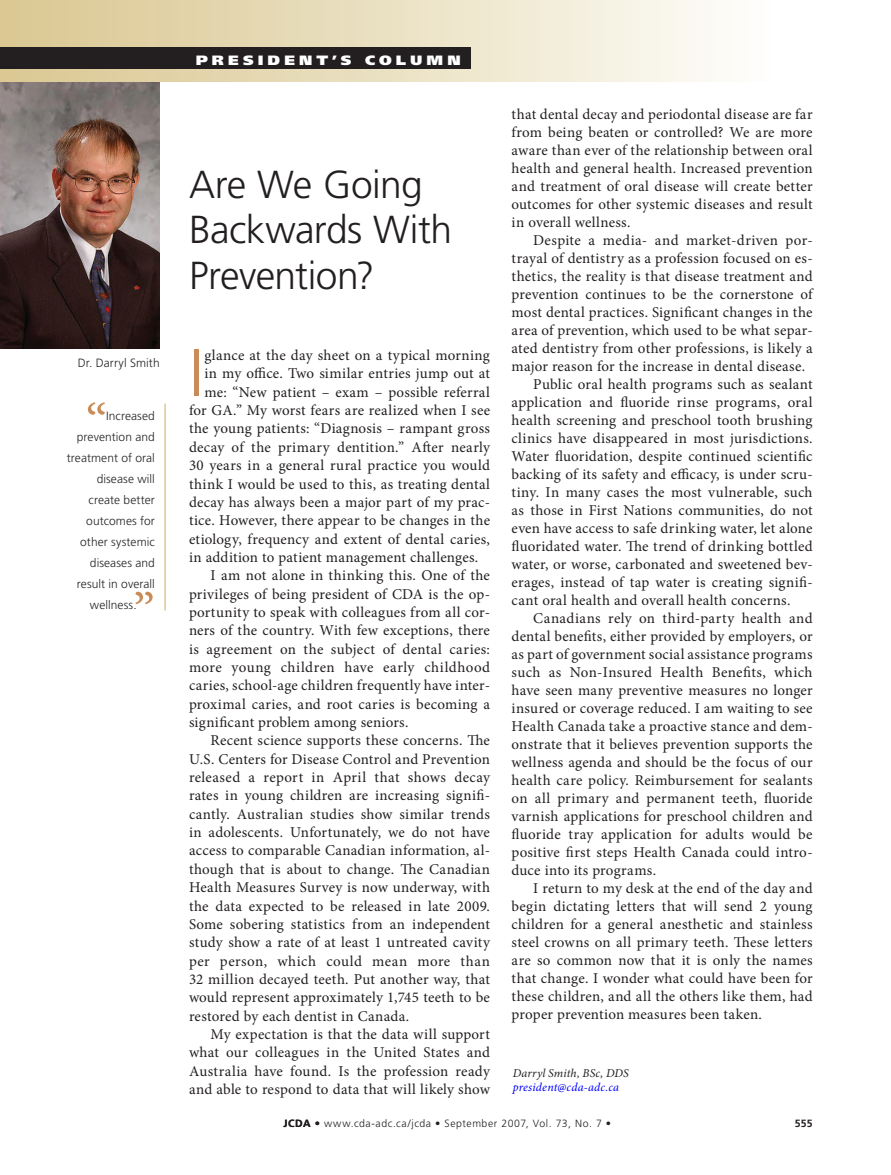
<style>
.page{position:relative;width:891px;height:1175px;background:#fff}
.page>*{position:absolute;margin:0;border:0;box-sizing:border-box;transform-origin:0 0}
._1_-body_minion_para{font:300 condensed 66.6px "Frutiger LT Std";color:#c98c58}
._1_-captions{font:54px "Minion Pro";color:#c98c58}
._1a-Lead_pages_Edit{font:300 39px/45px "Frutiger LT Std";letter-spacing:-.015em;color:#231f20}
._1-body_minion{font:15px/18px "Minion Pro";letter-spacing:.015em;color:#231f20;text-align:justify}
._1_-body_minion_para-2{font:15px "Minion Pro";letter-spacing:.015em;color:#231f20}
._0-_Sections_reverse{font:900 13.5px "Frutiger LT Std";letter-spacing:.265em;color:#fff;scale:1.15 1}
._1_-captions-2{font:300 12px "Frutiger LT Std";letter-spacing:.005em;color:#262324}
._1_-Author_info_blur{font:italic 12px "Minion Pro";letter-spacing:.02em;color:#00f}
._1_-Author_info_blur-2{font:italic 12px "Minion Pro";letter-spacing:.01em;color:#231f20}
.t1{font:300 10.5px "Frutiger LT Std";letter-spacing:.05em;color:#231f20}
.t2{font:700 10.5px "Frutiger LT Std";color:#231f20}
</style>
<div class="page">
<img style="left:0;top:81px;width:160px;height:267px">
<hr style="left:164px;top:404px;width:2px;height:206px;background:#dbc893">
<div style="left:0;top:0;width:770px;height:81px;background:linear-gradient(to right,#d9c68f,#fdfdfa)"></div>
<div style="left:1px;top:48px;width:470px;height:21px;background:#231f20"></div>
<p class="_1_-captions-2" style="left:78px;top:356px;width:83px">Dr. Darryl Smith</p>
<p class="_1_-captions" style="left:86px;top:387px;width:23px">“</p>
<p class="_1_-captions-2" style="left:106px;top:409px;width:50px">Increased</p>
<p class="_1_-captions-2" style="left:77px;top:430px;width:80px">prevention and</p>
<p class="_1_-captions-2" style="left:67px;top:451px;width:90px">treatment of oral</p>
<p class="_1_-captions-2" style="left:97px;top:472px;width:60px">disease will</p>
<p class="_1_-captions-2" style="left:89px;top:493px;width:68px">create better</p>
<p class="_1_-captions-2" style="left:86px;top:514px;width:70px">outcomes for</p>
<p class="_1_-captions-2" style="left:80px;top:535px;width:76px">other systemic</p>
<p class="_1_-captions-2" style="left:90px;top:556px;width:66px">diseases and</p>
<p class="_1_-captions-2" style="left:77px;top:577px;width:79px">result in overall</p>
<p class="_1_-captions-2" style="left:90px;top:598px;width:48px">wellness.</p>
<p class="_1_-captions" style="left:133px;top:576px;width:23px">”</p>
<p class="_0-_Sections_reverse" style="left:196px;top:52px;width:14px">PRE</p>
<p class="_0-_Sections_reverse" style="left:243px;top:52px;width:191px">SIDENT’S COLUMN</p>
<p class="_1a-Lead_pages_Edit" style="left:189px;top:163px;width:265px">Are We Going<br>Backwards With<br>Prevention?</p>
<p class="_1_-body_minion_para" style="left:189px;top:335px;width:16px">I</p>
<p class="_1_-body_minion_para-2" style="left:204px;top:345px;width:287px">glance at the day sheet on a typical morning</p>
<p class="_1_-body_minion_para-2" style="left:204px;top:363px;width:287px">in my office. Two similar entries jump out at</p>
<p class="_1_-body_minion_para-2" style="left:204px;top:382px;width:287px">me: “New patient – exam – possible referral</p>
<p class="_1_-body_minion_para-2" style="left:189px;top:400px;width:303px">for GA.” My worst fears are realized when I see</p>
<p class="_1_-body_minion_para-2" style="left:189px;top:418px;width:303px">the young patients: “Diagnosis – rampant gross</p>
<p class="_1_-body_minion_para-2" style="left:189px;top:437px;width:303px">decay of the primary dentition.” After nearly</p>
<p class="_1_-body_minion_para-2" style="left:189px;top:455px;width:302px">30 years in a general rural practice you would</p>
<p class="_1_-body_minion_para-2" style="left:189px;top:473px;width:303px">think I would be used to this, as treating dental</p>
<p class="_1_-body_minion_para-2" style="left:189px;top:492px;width:303px">decay has always been a major part of my prac-</p>
<p class="_1_-body_minion_para-2" style="left:189px;top:510px;width:303px">tice. However, there appear to be changes in the</p>
<p class="_1_-body_minion_para-2" style="left:189px;top:529px;width:303px">etiology, frequency and extent of dental caries,</p>
<p class="_1_-body_minion_para-2" style="left:189px;top:547px;width:291px">in addition to patient management challenges.</p>
<p class="_1-body_minion" style="left:189px;top:566px;width:303px;text-indent:22px">I am not alone in thinking this. One of the privileges of being president of CDA is the op&shy;portunity to speak with colleagues from all cor&shy;ners of the country. With few exceptions, there is agreement on the subject of dental caries: more young children have early childhood caries, school-age children frequently have inter&shy;proximal caries, and root caries is becoming a significant problem among seniors.</p>
<p class="_1-body_minion" style="left:189px;top:731px;width:303px;text-indent:22px">Recent science supports these concerns. The U.S. Centers for Disease Control and Prevention released a report in April that shows decay rates in young children are increasing signifi&shy;cantly. Australian studies show similar trends in adolescents. Unfortunately, we do not have access to comparable Canadian information, al&shy;though that is about to change. The Canadian Health Measures Survey is now underway, with the data expected to be released in late 2009.<br>Some sobering statistics from an independent study show a rate of at least 1 untreated cavity per person, which could mean more than 32 million decayed teeth. Put another way, that would represent approximately 1,745 teeth to be restored by each dentist in Canada.</p>
<p class="_1-body_minion" style="left:189px;top:1025px;width:303px;text-indent:22px">My expectation is that the data will support what our colleagues in the United States and Australia have found. Is the profession ready and able to respond to data that will likely show</p>
<p class="_1-body_minion" style="left:512px;top:105px;width:303px">that dental decay and periodontal disease are far from being beaten or controlled? We are more aware than ever of the relationship between oral health and general health. Increased prevention and treatment of oral disease will create better outcomes for other systemic diseases and result in overall wellness.</p>
<p class="_1-body_minion" style="left:512px;top:231px;width:303px;text-indent:22px">Despite a media- and market-driven por&shy;trayal of dentistry as a profession focused on es&shy;thetics, the reality is that disease treatment and prevention continues to be the cornerstone of most dental practices. Significant changes in the area of prevention, which used to be what separ&shy;ated dentistry from other professions, is likely a major reason for the increase in dental disease.</p>
<p class="_1-body_minion" style="left:512px;top:375px;width:303px;text-indent:22px">Public oral health programs such as sealant application and fluoride rinse programs, oral health screening and preschool tooth brushing clinics have disappeared in most jurisdictions.<br>Water fluoridation, despite continued scientific backing of its safety and efficacy, is under scru&shy;tiny. In many cases the most vulnerable, such as those in First Nations communities, do not even have access to safe drinking water, let alone fluoridated water. The trend of drinking bottled water, or worse, carbonated and sweetened bev&shy;erages, instead of tap water is creating signifi&shy;cant oral health and overall health concerns.</p>
<p class="_1-body_minion" style="left:512px;top:609px;width:303px;text-indent:22px">Canadians rely on third-party health and dental benefits, either provided by employers, or as part of government social assistance programs such as Non-Insured Health Benefits, which have seen many preventive measures no longer insured or coverage reduced. I am waiting to see Health Canada take a proactive stance and dem&shy;onstrate that it believes prevention supports the wellness agenda and should be the focus of our health care policy. Reimbursement for sealants on all primary and permanent teeth, fluoride varnish applications for preschool children and fluoride tray application for adults would be positive first steps Health Canada could intro&shy;duce into its programs.</p>
<p class="_1-body_minion" style="left:512px;top:879px;width:303px;text-indent:22px">I return to my desk at the end of the day and begin dictating letters that will send 2 young children for a general anesthetic and stainless steel crowns on all primary teeth. These letters are so common now that it is only the names that change. I wonder what could have been for these children, and all the others like them, had proper prevention measures been taken.</p>
<p class="_1_-Author_info_blur-2" style="left:513px;top:1065px;width:118px">Darryl Smith, BSc, DDS</p>
<p class="_1_-Author_info_blur" style="left:513px;top:1078px;width:108px">president@cda-adc.ca</p>
<p class="t2" style="left:283px;top:1117px;width:7px">JCDA•</p>
<p class="t1" style="left:324px;top:1117px;width:289px">www.cda-adc.ca/jcda • September 2007, Vol. 73, No. 7 •</p>
<p class="t2" style="left:795px;top:1117px;width:19px">555</p>
</div>
